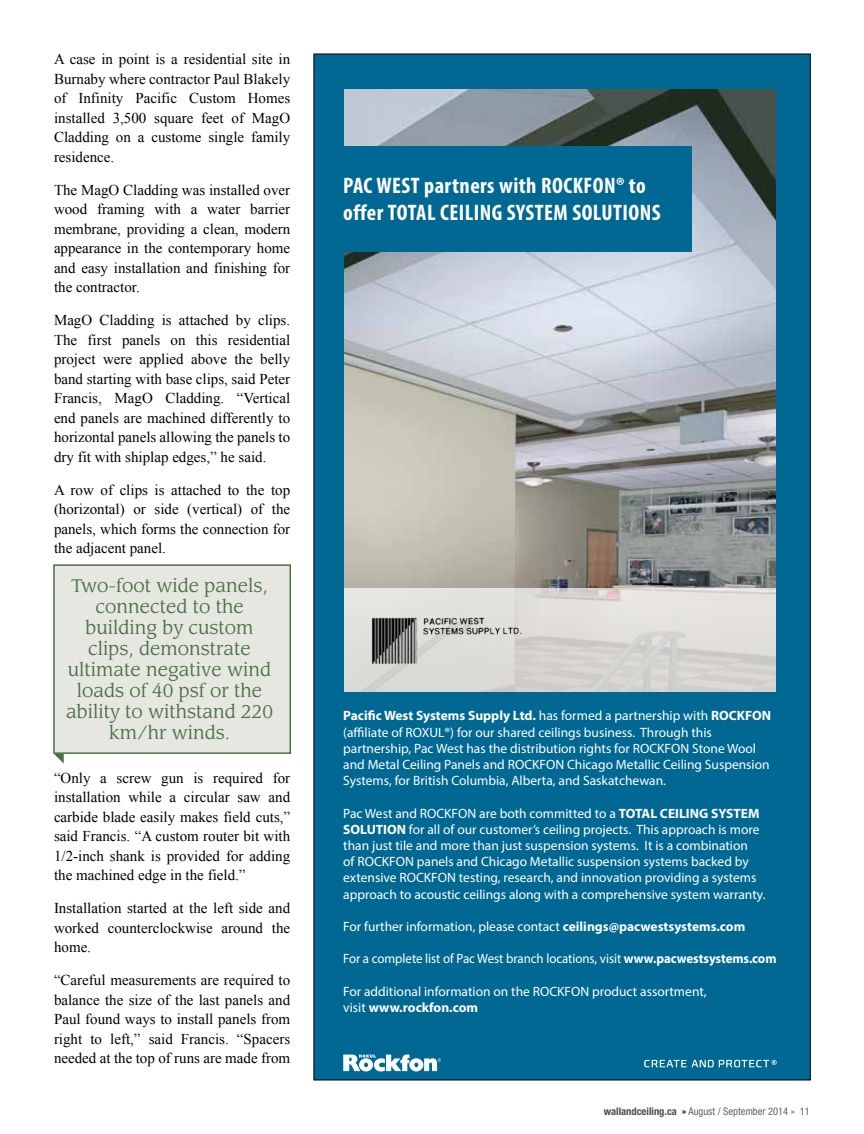
<style>
.page{position:relative;width:864px;height:1134px;background:#fff}
.page>*{position:absolute;margin:0;border:0;box-sizing:border-box;transform-origin:0 0}
.t1{font:700 condensed 22.5px/27px "Myriad Pro";letter-spacing:.02em;color:#fff}
.t2{font:18px/21px "Leawood";color:#4a7245;text-align:center}
.t3{font:15px/19.5px "Times New Roman";color:#000;text-align:justify}
.t4{font:13.5px/16.2px "Myriad Pro";color:#fff}
.t5{font:13.5px "Myriad Pro";color:#fff;scale:.96 1}
.t6{font:condensed 10.5px "Helvetica Neue LT Std";color:#636466}
.s1{font-weight:700}
.s2{font-weight:700;color:#4d4d4f}
.s3{font-weight:500;color:#000}
</style>
<div class="page">
<img style="left:343px;top:88px;width:434px;height:500px">
<svg style="left:343px;top:588px;width:434px;height:104px;background:#dbd9d6"></svg>
<div style="left:777px;top:54px;width:33px;height:1026px;background:#006892"></div>
<div style="left:314px;top:54px;width:29px;height:1026px;background:#006892"></div>
<div style="left:314px;top:54px;width:494px;height:34px;background:#006892"></div>
<div style="left:314px;top:692px;width:494px;height:388px;background:#006892"></div>
<svg style="left:644px;top:1059px;width:133px;height:9px"></svg>
<svg style="left:343px;top:1054px;width:98px;height:17px"></svg>
<img style="left:372px;top:617px;width:150px;height:48px">
<div style="left:314px;top:146px;width:378px;height:106px;background:#006892"></div>
<div style="left:53px;top:564px;width:238px;height:190px;background:#e6e7e1;border:2px solid #4a7245"></div>
<svg style="left:54px;top:754px;width:10px;height:10px"></svg>
<p class="t3" style="left:54px;top:49px;width:238px">A case in point is a residential site in Burnaby where contractor Paul Blakely of Infinity Pacific Custom Homes installed 3,500 square feet of MagO Cladding on a custome single family residence.</p>
<p class="t3" style="left:54px;top:180px;width:238px">The MagO Cladding was installed over wood framing with a water barrier membrane, providing a clean, modern appearance in the contemporary home and easy installation and finishing for the contractor.</p>
<p class="t3" style="left:54px;top:310px;width:238px">MagO Cladding is attached by clips.<br>The first panels on this residential project were applied above the belly band starting with base clips, said Peter Francis, MagO Cladding. “Vertical end panels are machined differently to horizontal panels allowing the panels to dry fit with shiplap edges,” he said.</p>
<p class="t3" style="left:54px;top:480px;width:238px">A row of clips is attached to the top (horizontal) or side (vertical) of the panels, which forms the connection for the adjacent panel.</p>
<p class="t2" style="left:66px;top:575px;width:208px">Two-foot wide panels, connected to the building by custom clips, demonstrate ultimate negative wind loads of 40 psf or the ability to withstand 220 km/hr winds.</p>
<p class="t3" style="left:54px;top:768px;width:238px">“Only a screw gun is required for installation while a circular saw and carbide blade easily makes field cuts,” said Francis. “A custom router bit with 1/2-inch shank is provided for adding the machined edge in the field.”</p>
<p class="t3" style="left:54px;top:898px;width:238px">Installation started at the left side and worked counterclockwise around the home.</p>
<p class="t3" style="left:54px;top:970px;width:238px">“Careful measurements are required to balance the size of the last panels and Paul found ways to install panels from right to left,” said Francis. “Spacers needed at the top of runs are made from</p>
<h1 class="t1" style="left:343px;top:172px;width:319px">PAC WEST partners with ROCKFON® to offer TOTAL CEILING SYSTEM SOLUTIONS</h1>
<p class="t4" style="left:343px;top:707px;width:429px"><span class="s1">Pacific West Systems Supply Ltd.</span> has formed a partnership with <span class="s1">ROCKFON </span>(affiliate of ROXUL®) for our shared ceilings business. Through this partnership, Pac West has the distribution rights for ROCKFON Stone Wool and Metal Ceiling Panels and ROCKFON Chicago Metallic Ceiling Suspension Systems, for British Columbia, Alberta, and Saskatchewan.</p>
<p class="t4" style="left:343px;top:805px;width:424px">Pac West and ROCKFON are both committed to a <span class="s1">TOTAL CEILING SYSTEM SOLUTION</span> for all of our customer’s ceiling projects. This approach is more than just tile and more than just suspension systems. It is a combination<br>of ROCKFON panels and Chicago Metallic suspension systems backed by extensive ROCKFON testing, research, and innovation providing a systems approach to acoustic ceilings along with a comprehensive system warranty.</p>
<p class="t4" style="left:343px;top:918px;width:404px">For further information, please contact <span class="s1">ceilings@pacwestsystems.com</span></p>
<p class="t5" style="left:343px;top:950px;width:453px">For a complete list of Pac West branch locations, visit <span class="s1">www.pacwestsystems.com</span></p>
<p class="t4" style="left:343px;top:983px;width:365px">For additional information on the ROCKFON product assortment, visit <span class="s1">www.rockfon.com</span></p>
<p class="t6" style="left:604px;top:1105px;width:208px"><span class="s2">wallandceiling.ca</span> <span class="s3">»</span> August / September 2014 » 11</p>
</div>
